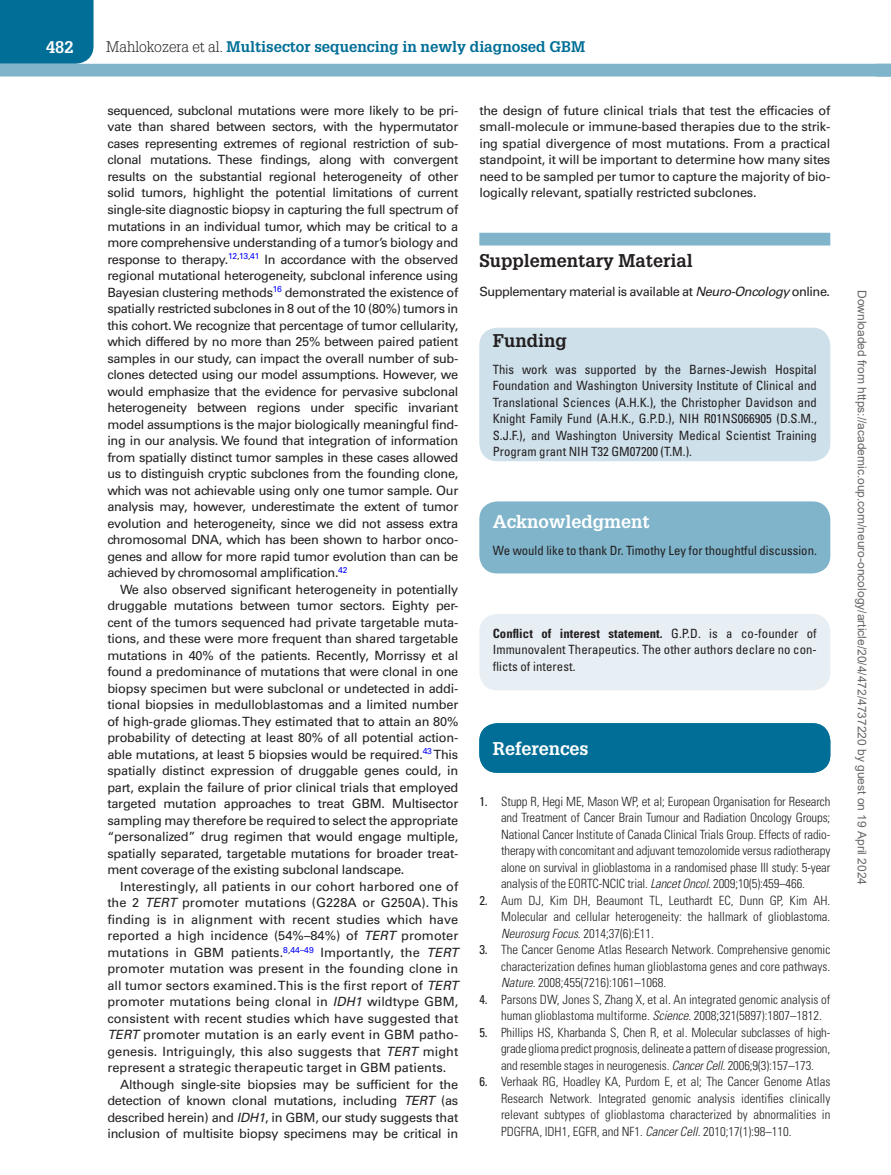
<style>
.page{position:relative;width:891px;height:1175px;background:#fff}
.page>*{position:absolute;margin:0;border:0;box-sizing:border-box;transform-origin:0 0}
.t1{font:700 18px "Glypha LT Std";color:#231f20}
.t2{font:700 18px "Glypha LT Std";color:#fff}
.t3{font:700 16.5px "Glypha LT Std";color:#fff}
.t4{font:700 15px "Glypha LT Std";color:#006e96}
.t5{font:12.75px/16.5px "Univers LT Std";letter-spacing:.005em;color:#231f20;text-align:justify}
.t6{font:300 condensed 12.75px/16.5px "Univers LT Std";color:#231f20;text-align:justify}
.t7{font:condensed 12.75px/16.5px "Univers LT Std";color:#231f20;text-align:justify}
.t8{font:12.75px "Univers LT Std";letter-spacing:-.015em;color:#231f20}
.t9{font:12.75px "Univers LT Std";letter-spacing:-.035em;color:#231f20}
.t10{font:12px "Arial";color:#666}
.s1{font-weight:300;color:#231f20}
.s2{font-style:italic}
.s3{font-weight:700}
.s4{font-weight:400}
</style>
<div class="page">
<div style="left:0;top:0;width:94px;height:64px;background:#006e96"></div>
<div style="left:0;top:64px;width:891px;height:12px;background:#7fb4ca"></div>
<div style="left:479px;top:614px;width:351px;height:76px;background:#e8eff4;border-radius:18px"></div>
<div style="left:479px;top:328px;width:351px;height:133px;background:#cee0ea;border-radius:18px"></div>
<div style="left:479px;top:233px;width:351px;height:12px;background:#7fb4ca"></div>
<div style="left:479px;top:501px;width:351px;height:72px;background:#7fb4ca;border-radius:18px"></div>
<div style="left:479px;top:723px;width:351px;height:49px;background:#006e96;border-radius:18px"></div>
<p class="t3" style="left:46px;top:37px;width:29px">482</p>
<p class="t4" style="left:106px;top:37px;width:481px"><span class="s1">Mahlokozera et al.</span> Multisector sequencing in newly diagnosed GBM</p>
<p class="t5" style="left:107px;top:102px;width:353px">sequenced, subclonal mutations were more likely to be pri&shy;vate than shared between sectors, with the hypermutator cases representing extremes of regional restriction of sub&shy;clonal mutations. These findings, along with convergent results on the substantial regional heterogeneity of other solid tumors, highlight the potential limitations of current single-site diagnostic biopsy in capturing the full spectrum of mutations in an individual tumor, which may be critical to a more comprehensive understanding of a tumor’s biology and response to therapy.<sup>12</sup><sup>,</sup><sup>13</sup><sup>,</sup><sup>41</sup> In accordance with the observed regional mutational heterogeneity, subclonal inference using Bayesian clustering methods<sup>16</sup> demonstrated the existence of spatially restricted subclones in 8 out of the 10 (80%) tumors in this cohort. We recognize that percentage of tumor cellularity, which differed by no more than 25% between paired patient samples in our study, can impact the overall number of sub&shy;clones detected using our model assumptions. However, we would emphasize that the evidence for pervasive subclonal heterogeneity between regions under specific invariant model assumptions is the major biologically meaningful find&shy;ing in our analysis. We found that integration of information from spatially distinct tumor samples in these cases allowed us to distinguish cryptic subclones from the founding clone, which was not achievable using only one tumor sample. Our analysis may, however, underestimate the extent of tumor evolution and heterogeneity, since we did not assess extra chromosomal DNA, which has been shown to harbor onco&shy;genes and allow for more rapid tumor evolution than can be achieved by chromosomal amplification.<sup>42</sup></p>
<p class="t5" style="left:107px;top:581px;width:353px;text-indent:13px">We also observed significant heterogeneity in potentially druggable mutations between tumor sectors. Eighty per&shy;cent of the tumors sequenced had private targetable muta&shy;tions, and these were more frequent than shared targetable mutations in 40% of the patients. Recently, Morrissy et al found a predominance of mutations that were clonal in one biopsy specimen but were subclonal or undetected in addi&shy;tional biopsies in medulloblastomas and a limited number of high-grade gliomas. They estimated that to attain an 80% probability of detecting at least 80% of all potential action&shy;able mutations, at least 5 biopsies would be required.<sup>43</sup> This spatially distinct expression of druggable genes could, in part, explain the failure of prior clinical trials that employed targeted mutation approaches to treat GBM. Multisector sampling may therefore be required to select the appropriate “personalized” drug regimen that would engage multiple, spatially separated, targetable mutations for broader treat&shy;ment coverage of the existing subclonal landscape.</p>
<p class="t5" style="left:120px;top:878px;width:340px">Interestingly, all patients in our cohort harbored one of</p>
<p class="t5" style="left:107px;top:894px;width:353px">the 2 <span class="s2">TERT</span> promoter mutations (G228A or G250A). This</p>
<p class="t5" style="left:107px;top:911px;width:352px">finding is in alignment with recent studies which have</p>
<p class="t5" style="left:107px;top:927px;width:353px">reported a high incidence (54%–84%) of <span class="s2">TERT</span> promoter</p>
<p class="t5" style="left:107px;top:944px;width:353px">mutations in GBM patients.<sup>8</sup><sup>,</sup><sup>44–49</sup> Importantly, the <span class="s2">TERT</span></p>
<p class="t5" style="left:107px;top:960px;width:353px">promoter mutation was present in the founding clone in</p>
<p class="t5" style="left:107px;top:977px;width:353px">all tumor sectors examined. This is the first report of <span class="s2">TERT</span></p>
<p class="t5" style="left:107px;top:993px;width:353px">promoter mutations being clonal in <span class="s2">IDH1</span> wildtype GBM,</p>
<p class="t5" style="left:107px;top:1010px;width:352px">consistent with recent studies which have suggested that</p>
<p class="t5" style="left:107px;top:1026px;width:353px"><span class="s2">TERT</span> promoter mutation is an early event in GBM patho-</p>
<p class="t5" style="left:107px;top:1043px;width:353px">genesis. Intriguingly, this also suggests that <span class="s2">TERT</span> might</p>
<p class="t5" style="left:107px;top:1059px;width:341px">represent a strategic therapeutic target in GBM patients.</p>
<p class="t8" style="left:120px;top:1076px;width:340px">Although single-site biopsies may be sufficient for the</p>
<p class="t8" style="left:107px;top:1093px;width:352px">detection of known clonal mutations, including <span class="s2">TERT</span> (as</p>
<p class="t8" style="left:107px;top:1109px;width:352px">described herein) and <span class="s2">IDH1</span>, in GBM, our study suggests that</p>
<p class="t8" style="left:107px;top:1126px;width:353px">inclusion of multisite biopsy specimens may be critical in</p>
<p class="t5" style="left:479px;top:102px;width:353px">the design of future clinical trials that test the efficacies of small-molecule or immune-based therapies due to the strik&shy;ing spatial divergence of most mutations. From a practical standpoint, it will be important to determine how many sites need to be sampled per tumor to capture the majority of bio&shy;logically relevant, spatially restricted subclones.</p>
<h1 class="t1" style="left:479px;top:249px;width:215px">Supplementary Material</h1>
<p class="t9" style="left:479px;top:284px;width:352px">Supplementary material is available at <span class="s2">Neuro-Oncology</span> online.</p>
<h1 class="t1" style="left:493px;top:329px;width:76px">Funding</h1>
<p class="t7" style="left:493px;top:361px;width:326px">This work was supported by the Barnes-Jewish Hospital Foundation and Washington University Institute of Clinical and Translational Sciences (A.H.K.), the Christopher Davidson and Knight Family Fund (A.H.K., G.P.D.), NIH R01NS066905 (D.S.M., S.J.F.), and Washington University Medical Scientist Training Program grant NIH T32 GM07200 (T.M.).</p>
<h1 class="t2" style="left:493px;top:510px;width:159px">Acknowledgment</h1>
<p class="t7" style="left:493px;top:542px;width:326px">We would like to thank Dr. Timothy Ley for thoughtful discussion.</p>
<p class="t7" style="left:493px;top:624px;width:326px"><span class="s3">Conflict of interest statement.</span> G.P.D. is a co-founder of Immunovalent Therapeutics. The other authors declare no con&shy;flicts of interest.</p>
<h1 class="t2" style="left:493px;top:737px;width:97px">References</h1>
<p class="t6" style="left:501px;top:793px;width:331px;text-indent:-22px"><span class="s4">1.</span> Stupp R, Hegi ME, Mason WP, et al; European Organisation for Research and Treatment of Cancer Brain Tumour and Radiation Oncology Groups; National Cancer Institute of Canada Clinical Trials Group. Effects of radio&shy;therapy with concomitant and adjuvant temozolomide versus radiotherapy alone on survival in glioblastoma in a randomised phase III study: 5-year analysis of the EORTC-NCIC trial. <span class="s2">Lancet Oncol</span>. 2009;10(5):459–466.</p>
<p class="t6" style="left:501px;top:892px;width:331px;text-indent:-22px"><span class="s4">2.</span> Aum DJ, Kim DH, Beaumont TL, Leuthardt EC, Dunn GP, Kim AH.<br>Molecular and cellular heterogeneity: the hallmark of glioblastoma.<br><span class="s2">Neurosurg Focus</span>. 2014;37(6):E11.</p>
<p class="t6" style="left:501px;top:941px;width:331px;text-indent:-22px"><span class="s4">3.</span> The Cancer Genome Atlas Research Network. Comprehensive genomic characterization defines human glioblastoma genes and core pathways.<br><span class="s2">Nature</span>. 2008;455(7216):1061–1068.</p>
<p class="t6" style="left:501px;top:991px;width:331px;text-indent:-22px"><span class="s4">4.</span> Parsons DW, Jones S, Zhang X, et al. An integrated genomic analysis of human glioblastoma multiforme. <span class="s2">Science</span>. 2008;321(5897):1807–1812.</p>
<p class="t6" style="left:501px;top:1024px;width:331px;text-indent:-22px"><span class="s4">5.</span> Phillips HS, Kharbanda S, Chen R, et al. Molecular subclasses of high&shy;grade glioma predict prognosis, delineate a pattern of disease progression, and resemble stages in neurogenesis. <span class="s2">Cancer Cell</span>. 2006;9(3):157–173.</p>
<p class="t6" style="left:501px;top:1073px;width:331px;text-indent:-22px"><span class="s4">6.</span> Verhaak RG, Hoadley KA, Purdom E, et al; The Cancer Genome Atlas Research Network. Integrated genomic analysis identifies clinically relevant subtypes of glioblastoma characterized by abnormalities in PDGFRA, IDH1, EGFR, and NF1. <span class="s2">Cancer Cell</span>. 2010;17(1):98–110.</p>
<p class="t10" style="left:866px;top:290px;width:596px;rotate:90deg">Downloaded from https://academic.oup.com/neuro-oncology/article/20/4/472/4737220 by guest on 19 April 2024</p>
</div>
